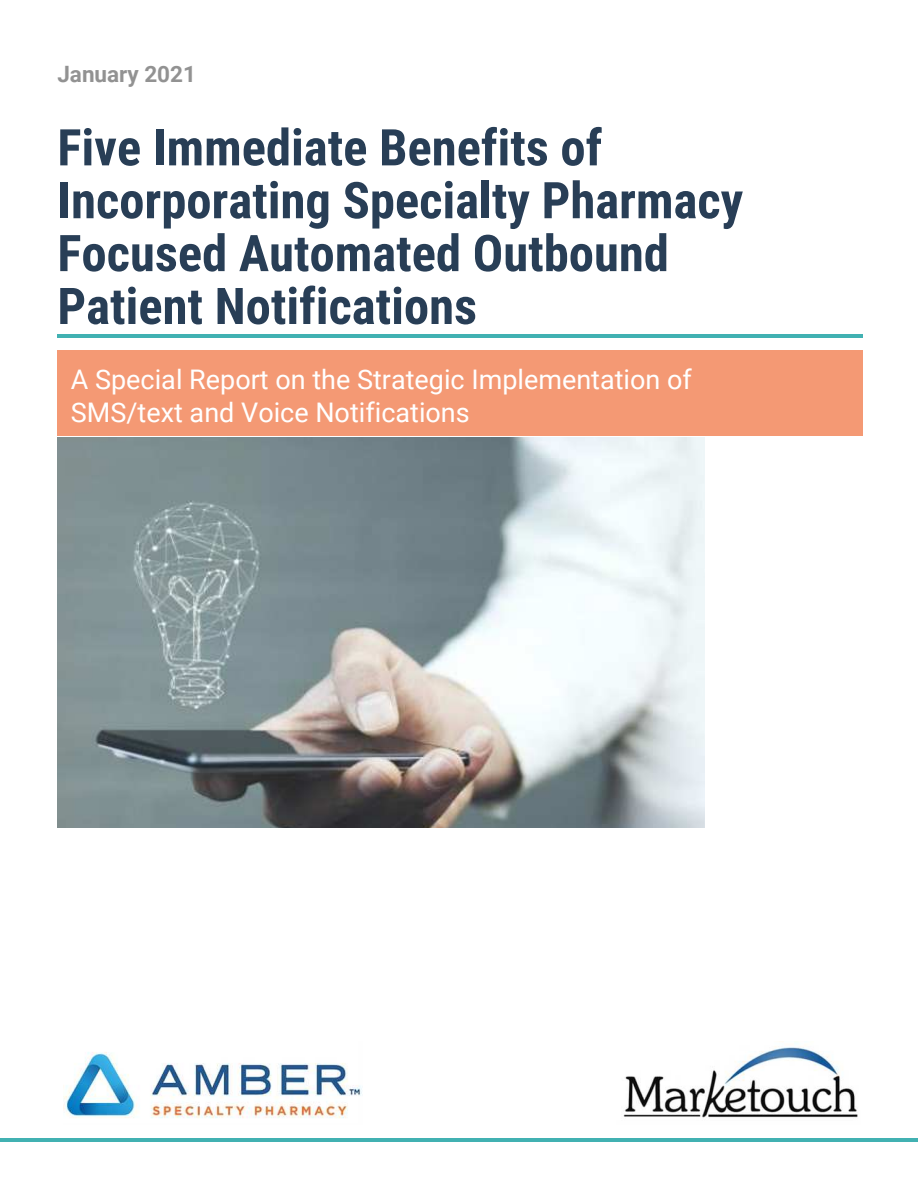
<style>
.page{position:relative;width:918px;height:1188px;background:#fff}
.page>*{position:absolute;margin:0;border:0;box-sizing:border-box;transform-origin:0 0}
.t1{font:700 50.7px/52.8px "Roboto Condensed";color:#283e56}
.t2{font:27px/32.7px "Roboto";color:#fff}
.t3{font:700 22.5px "Roboto";color:#929292}
</style>
<div class="page">
<hr style="left:0;top:1138px;width:918px;height:4px;background:#41b1b2">
<div style="left:57px;top:350px;width:806px;height:85px;background:#f49974"></div>
<hr style="left:57px;top:334px;width:806px;height:3px;background:#41b1b2">
<img style="left:623px;top:1043px;width:235px;height:75px">
<img style="left:63px;top:1052px;width:299px;height:66px">
<img style="left:57px;top:438px;width:647px;height:390px">
<p class="t3" style="left:57px;top:58px;width:140px">January 2021</p>
<p class="t1" style="left:57px;top:119px;width:687px">Five Immediate Benefits of<br>Incorporating Specialty Pharmacy<br>Focused Automated Outbound<br>Patient Notifications</p>
<p class="t2" style="left:71px;top:362px;width:623px">A Special Report on the Strategic Implementation of<br>SMS/text and Voice Notifications</p>
</div>
